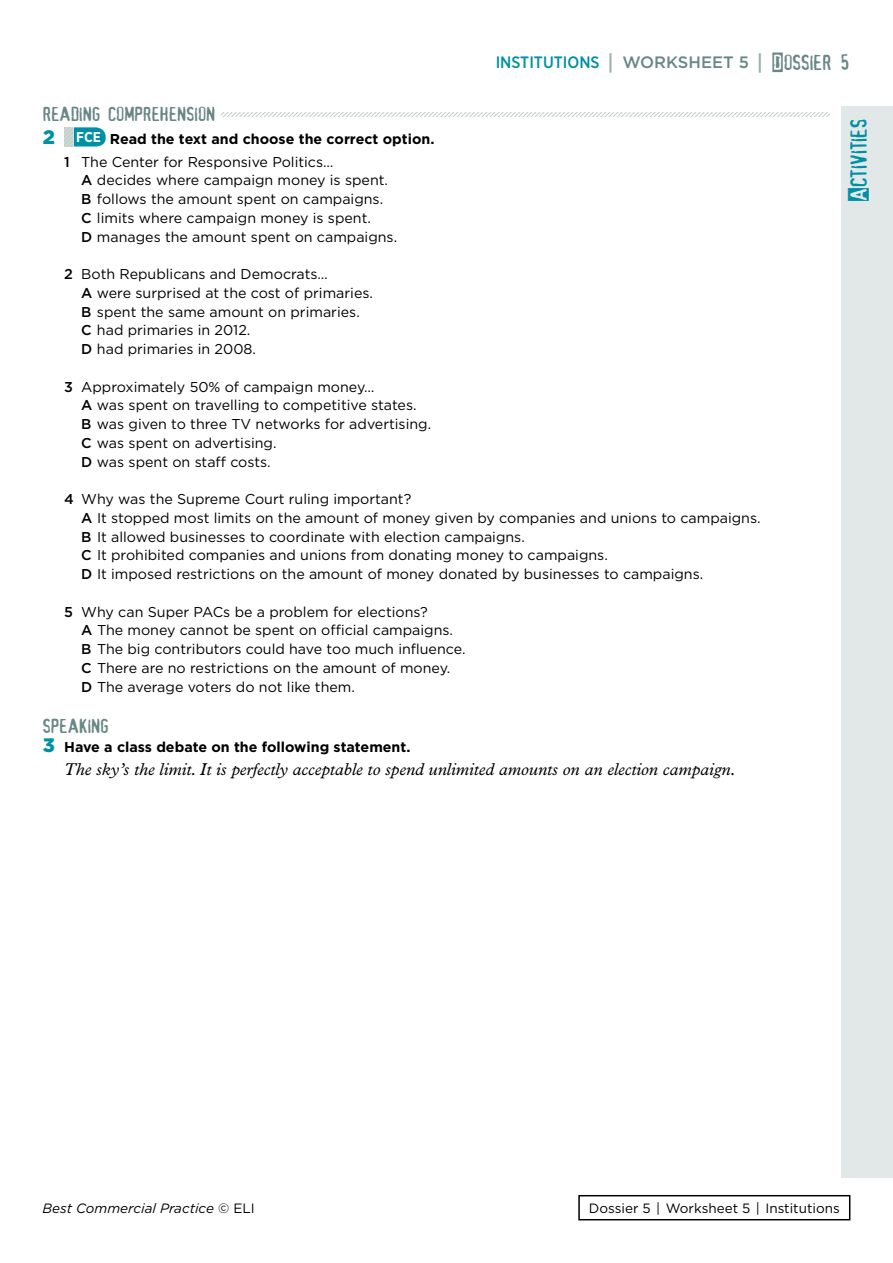
<style>
.page{position:relative;width:893px;height:1263px;background:#fff}
.page>*{position:absolute;margin:0;border:0;box-sizing:border-box;transform-origin:0 0}
.t1{font:22.5px "Alias";color:#0090a5}
.t2{font:19.5px "Alias";color:#688785}
.t3{font:italic 17.25px "Plantin Std";color:#000}
.t4{font:500 16.5px "Gotham Narrow";color:#0090a5}
.t5{font:14.25px/18.8px "Gotham HTF";color:#000}
.t6{font:700 14.25px/23px "Gotham HTF";color:#000}
.t7{font:13.5px "Gotham HTF";color:#000}
.t8{font:italic 13.5px "Gotham HTF";color:#000}
.s1{font-family:"Gotham HTF";font-size:21px;color:#a0afae}
.s2{font-family:"Gotham HTF";color:#688785}
.s3{font-family:"Alias";font-weight:400;font-size:21px;color:#688785}
.s4{font-family:"Confidential";font-weight:400;font-size:21px;color:#688785}
.s5{font-weight:900;font-size:19.5px;color:#0090a5}
.s6{font-family:"Gotham Narrow";color:#fff}
.s7{font-weight:500}
.s8{font-weight:400}
.s9{font-style:normal}
</style>
<div class="page">
<div style="left:578px;top:1195px;width:272px;height:25px;border:2px solid #000"></div>
<svg style="left:221px;top:113px;width:608px;height:4px"></svg>
<svg style="left:64px;top:127px;width:42px;height:19px"></svg>
<div style="left:842px;top:106px;width:51px;height:1072px;background:#e2e7e7"></div>
<p class="t4" style="left:496px;top:52px;width:356px">INSTITUTIONS <span class="s1">|</span> <span class="s2">WORKSHEET 5</span> <span class="s1">|</span> <span class="s3">Dossier</span> <span class="s4">5</span></p>
<h2 class="t2" style="left:43px;top:102px;width:174px">reading comprehension</h2>
<p class="t6" style="left:64px;top:127px;width:372px;text-indent:-21px"><span class="s5">2</span> <span class="s6">FCE</span> Read the text and choose the correct option.<br><span class="s7">1</span> <span class="s8">The Center for Responsive Politics…</span></p>
<p class="t5" style="left:81px;top:171px;width:317px"><span class="s7">A</span> decides where campaign money is spent.<br><span class="s7">B</span> follows the amount spent on campaigns.<br><span class="s7">C</span> limits where campaign money is spent.<br><span class="s7">D</span> manages the amount spent on campaigns.</p>
<p class="t5" style="left:81px;top:264px;width:293px;text-indent:-17px"><span class="s7">2</span> Both Republicans and Democrats…<br><span class="s7">A</span> were surprised at the cost of primaries.<br><span class="s7">B</span> spent the same amount on primaries.<br><span class="s7">C</span> had primaries in 2012.<br><span class="s7">D</span> had primaries in 2008.</p>
<p class="t5" style="left:81px;top:377px;width:351px;text-indent:-17px"><span class="s7">3</span> Approximately 50% of campaign money…<br><span class="s7">A</span> was spent on travelling to competitive states.<br><span class="s7">B</span> was given to three TV networks for advertising.<br><span class="s7">C</span> was spent on advertising.<br><span class="s7">D</span> was spent on staff costs.</p>
<p class="t5" style="left:81px;top:489px;width:681px;text-indent:-17px"><span class="s7">4</span> Why was the Supreme Court ruling important?<br><span class="s7">A</span> It stopped most limits on the amount of money given by companies and unions to campaigns.<br><span class="s7">B</span> It allowed businesses to coordinate with election campaigns.<br><span class="s7">C</span> It prohibited companies and unions from donating money to campaigns.<br><span class="s7">D</span> It imposed restrictions on the amount of money donated by businesses to campaigns.</p>
<p class="t5" style="left:81px;top:602px;width:386px;text-indent:-17px"><span class="s7">5</span> Why can Super PACs be a problem for elections?<br><span class="s7">A</span> The money cannot be spent on official campaigns.<br><span class="s7">B</span> The big contributors could have too much influence.<br><span class="s7">C</span> There are no restrictions on the amount of money.<br><span class="s7">D</span> The average voters do not like them.</p>
<h2 class="t2" style="left:43px;top:714px;width:67px">speaking</h2>
<p class="t6" style="left:43px;top:735px;width:369px"><span class="s5">3</span> Have a class debate on the following statement.</p>
<p class="t3" style="left:64px;top:759px;width:673px">The sky’s the limit. It is perfectly acceptable to spend unlimited amounts on an election campaign.</p>
<h1 class="t1" style="left:846px;top:202px;width:85px;rotate:-90deg">Activities</h1>
<p class="t8" style="left:43px;top:1201px;width:214px">Best Commercial Practice <span class="s9">© ELI</span></p>
<p class="t7" style="left:589px;top:1201px;width:252px">Dossier 5 | Worksheet 5 | Institutions</p>
</div>
